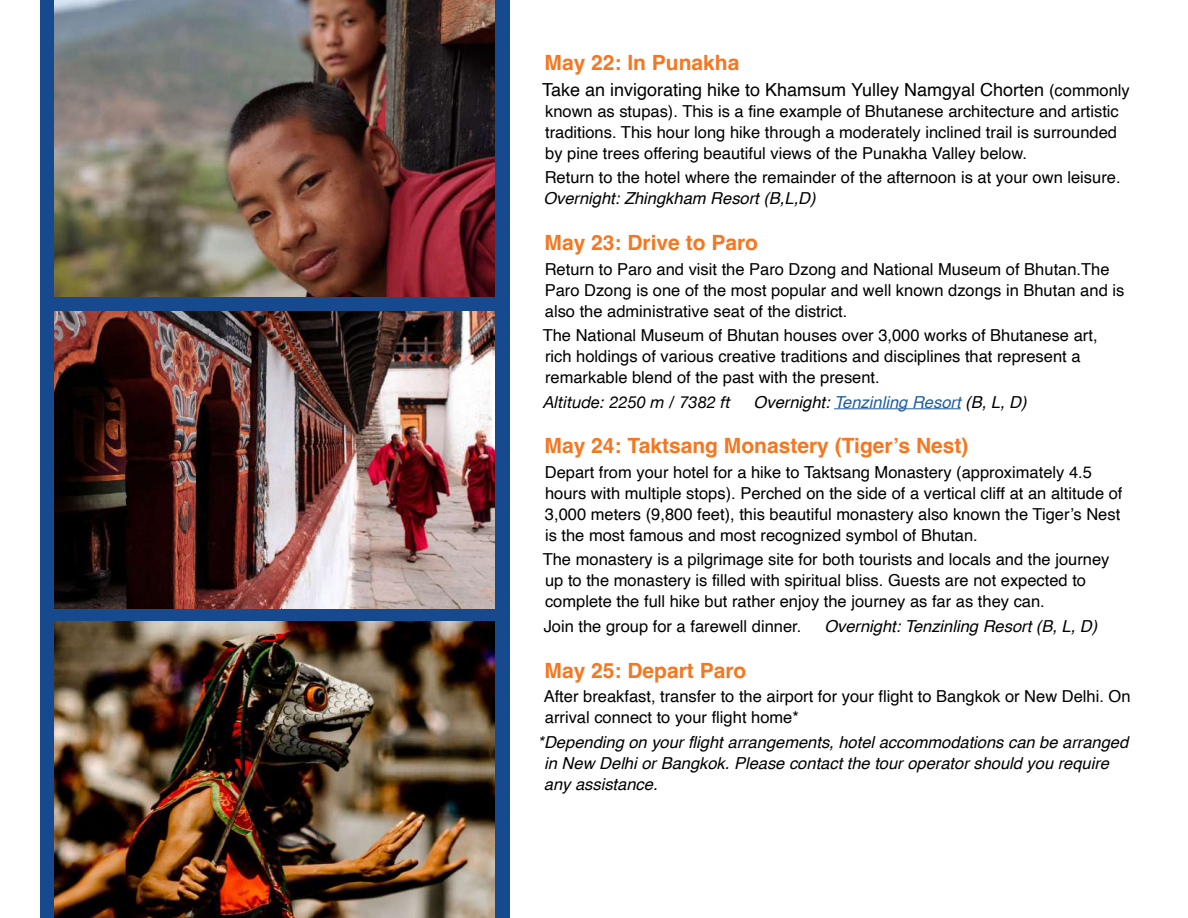
<style>
.page{position:relative;width:1188px;height:918px;background:#fff}
.page>*{position:absolute;margin:0;border:0;box-sizing:border-box;transform-origin:0 0}
.t1{font:700 21px "Helvetica";color:#f47721}
.t2{font:18px "Helvetica";color:#000}
.t3{font:16.5px/21px "Helvetica";color:#000}
.t4{font:italic 16.5px/21px "Helvetica";color:#000}
.t5{font:italic 16.5px "Helvetica Neue";color:#000}
.s1{font-size:16.5px}
.s2{color:#215e9e}
</style>
<div class="page">
<hr style="left:834px;top:408px;width:127px;height:1px;background:#215e9e">
<div style="left:40px;top:0;width:470px;height:918px;background:#16498d"></div>
<img style="left:54px;top:0;width:441px;height:297px">
<img style="left:54px;top:311px;width:441px;height:297px">
<img style="left:54px;top:621px;width:441px;height:297px">
<p class="t1" style="left:545px;top:50px;width:196px">May 22: In Punakha</p>
<p class="t2" style="left:542px;top:76px;width:589px">Take an invigorating hike to Khamsum Yulley Namgyal Chorten <span class="s1">(commonly</span></p>
<p class="t3" style="left:545px;top:101px;width:575px;text-align:justify">known as stupas). This is a fine example of Bhutanese architecture and artistic traditions. This hour long hike through a moderately inclined trail is surrounded by pine trees offering beautiful views of the Punakha Valley below.</p>
<p class="t3" style="left:545px;top:167px;width:577px">Return to the hotel where the remainder of the afternoon is at your own leisure.</p>
<p class="t4" style="left:543px;top:188px;width:274px">Overnight: Zhingkham Resort (B,L,D)</p>
<p class="t1" style="left:545px;top:230px;width:215px">May 23: Drive to Paro</p>
<p class="t3" style="left:545px;top:259px;width:581px">Return to Paro and visit the Paro Dzong and National Museum of Bhutan.The<br>Paro Dzong is one of the most popular and well known dzongs in Bhutan and is also the administrative seat of the district.</p>
<p class="t3" style="left:543px;top:325px;width:556px">The National Museum of Bhutan houses over 3,000 works of Bhutanese art, rich holdings of various creative traditions and disciplines that represent a remarkable blend of the past with the present.</p>
<p class="t5" style="left:544px;top:390px;width:189px">Altitude: 2250 m / 7382 ft</p>
<p class="t4" style="left:754px;top:392px;width:274px">Overnight: <span class="s2">Tenzinling Resort</span> (B, L, D)</p>
<p class="t1" style="left:545px;top:433px;width:426px">May 24: Taktsang Monastery (Tiger’s Nest)</p>
<p class="t3" style="left:545px;top:462px;width:579px">Depart from your hotel for a hike to Taktsang Monastery (approximately 4.5 hours with multiple stops). Perched on the side of a vertical cliff at an altitude of 3,000 meters (9,800 feet), this beautiful monastery also known the Tiger’s Nest is the most famous and most recognized symbol of Bhutan.</p>
<p class="t3" style="left:543px;top:550px;width:568px">The monastery is a pilgrimage site for both tourists and locals and the journey up to the monastery is filled with spiritual bliss. Guests are not expected to complete the full hike but rather enjoy the journey as far as they can.</p>
<p class="t3" style="left:544px;top:616px;width:259px">Join the group for a farewell dinner.</p>
<p class="t4" style="left:824px;top:616px;width:274px">Overnight: Tenzinling Resort (B, L, D)</p>
<p class="t1" style="left:545px;top:657px;width:203px">May 25: Depart Paro</p>
<p class="t3" style="left:544px;top:686px;width:588px">After breakfast, transfer to the airport for your flight to Bangkok or New Delhi. On arrival connect to your flight home*</p>
<p class="t4" style="left:544px;top:732px;width:586px;text-indent:-6px">*Depending on your flight arrangements, hotel accommodations can be arranged in New Delhi or Bangkok. Please contact the tour operator should you require any assistance.</p>
</div>
